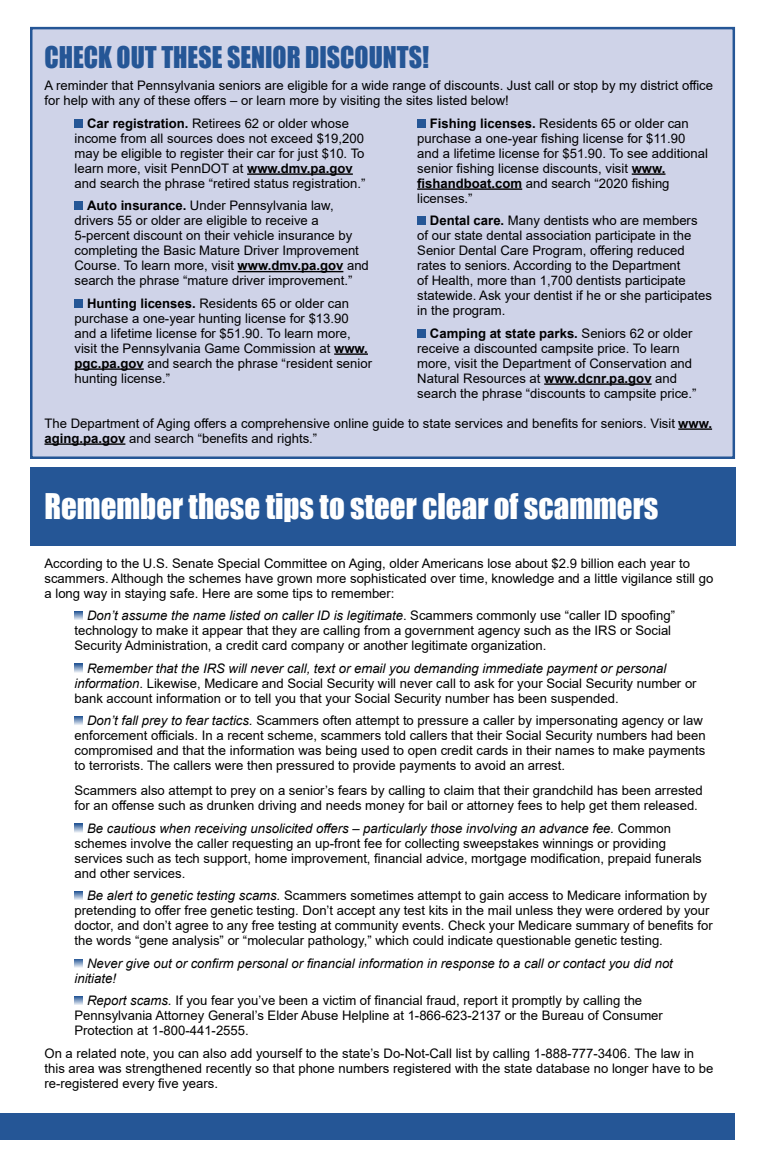
<style>
.page{position:relative;width:765px;height:1170px;background:#fff}
.page>*{position:absolute;margin:0;border:0;box-sizing:border-box;transform-origin:0 0}
.t1{font:32.5px "Impact";color:#fff;scale:.95 1}
.t2{font:27.5px "Impact";color:#255696;scale:.94 1}
.t3{font:13.12px/15px "Arial";color:#000001}
.t4{font:italic 13.12px/15px "Arial";color:#000001}
.s1{font-weight:700}
.s2{font-style:italic}
</style>
<div class="page">
<div style="left:30px;top:27px;width:705px;height:432px;background:#cfd3e8;border:2px solid #255696"></div>
<div style="left:30px;top:468px;width:705px;height:78px;background:#255696"></div>
<div style="left:0;top:1113px;width:735px;height:26px;background:#255696"></div>
<svg style="left:74px;top:611px;width:9px;height:9px"></svg>
<svg style="left:74px;top:664px;width:9px;height:9px"></svg>
<svg style="left:74px;top:716px;width:9px;height:9px"></svg>
<svg style="left:74px;top:824px;width:9px;height:9px"></svg>
<svg style="left:74px;top:891px;width:9px;height:9px"></svg>
<svg style="left:74px;top:959px;width:9px;height:9px"></svg>
<svg style="left:74px;top:996px;width:9px;height:9px"></svg>
<hr style="left:247px;top:173px;width:106px;height:2px;background:#000001">
<hr style="left:238px;top:271px;width:105px;height:1px;background:#000001">
<hr style="left:334px;top:353px;width:34px;height:2px;background:#000001">
<hr style="left:74px;top:368px;width:70px;height:2px;background:#000001">
<div style="left:74px;top:119px;width:9px;height:9px;background:#255696"></div>
<div style="left:74px;top:201px;width:9px;height:9px;background:#255696"></div>
<div style="left:74px;top:299px;width:9px;height:9px;background:#255696"></div>
<hr style="left:632px;top:173px;width:34px;height:2px;background:#000001">
<hr style="left:417px;top:188px;width:105px;height:2px;background:#000001">
<hr style="left:544px;top:383px;width:108px;height:2px;background:#000001">
<div style="left:417px;top:119px;width:9px;height:9px;background:#255696"></div>
<div style="left:417px;top:216px;width:9px;height:9px;background:#255696"></div>
<div style="left:417px;top:329px;width:9px;height:9px;background:#255696"></div>
<hr style="left:678px;top:428px;width:34px;height:2px;background:#000001">
<hr style="left:44px;top:443px;width:81px;height:2px;background:#000001">
<h2 class="t2" style="left:44px;top:36px;width:411px">CHECK OUT THESE SENIOR DISCOUNTS!</h2>
<p class="t3" style="left:44px;top:78px;width:670px">A reminder that Pennsylvania seniors are eligible for a wide range of discounts. Just call or stop by my district office for help with any of these offers – or learn more by visiting the sites listed below!</p>
<p class="t3" style="left:74px;top:116px;width:293px;text-indent:13px"><span class="s1">Car registration.</span> Retirees 62 or older whose income from all sources does not exceed $19,200 may be eligible to register their car for just $10. To learn more, visit PennDOT at <span class="s1">www.dmv.pa.gov </span>and search the phrase “retired status registration.”</p>
<p class="t3" style="left:74px;top:198px;width:296px;text-indent:13px"><span class="s1">Auto insurance.</span> Under Pennsylvania law, drivers 55 or older are eligible to receive a 5-percent discount on their vehicle insurance by completing the Basic Mature Driver Improvement Course. To learn more, visit <span class="s1">www.dmv.pa.gov</span> and search the phrase “mature driver improvement.”</p>
<p class="t3" style="left:74px;top:296px;width:299px;text-indent:13px"><span class="s1">Hunting licenses.</span> Residents 65 or older can purchase a one-year hunting license for $13.90 and a lifetime license for $51.90. To learn more, visit the Pennsylvania Game Commission at <span class="s1">www. pgc.pa.gov</span> and search the phrase “resident senior hunting license.”</p>
<p class="t3" style="left:417px;top:116px;width:292px;text-indent:13px"><span class="s1">Fishing licenses.</span> Residents 65 or older can purchase a one-year fishing license for $11.90 and a lifetime license for $51.90. To see additional senior fishing license discounts, visit <span class="s1">www. fishandboat.com</span> and search “2020 fishing licenses.”</p>
<p class="t3" style="left:417px;top:213px;width:296px;text-indent:13px"><span class="s1">Dental care.</span> Many dentists who are members<br>of our state dental association participate in the Senior Dental Care Program, offering reduced rates to seniors. According to the Department<br>of Health, more than 1,700 dentists participate statewide. Ask your dentist if he or she participates in the program.</p>
<p class="t3" style="left:417px;top:326px;width:281px;text-indent:13px"><span class="s1">Camping at state parks.</span> Seniors 62 or older receive a discounted campsite price. To learn more, visit the Department of Conservation and Natural Resources at <span class="s1">www.dcnr.pa.gov</span> and search the phrase “discounts to campsite price.”</p>
<p class="t3" style="left:44px;top:416px;width:669px">The Department of Aging offers a comprehensive online guide to state services and benefits for seniors. Visit <span class="s1">www. aging.pa.gov</span> and search “benefits and rights.”</p>
<h1 class="t1" style="left:44px;top:481px;width:648px">Remember these tips to steer clear of scammers</h1>
<p class="t3" style="left:44px;top:555px;width:670px">According to the U.S. Senate Special Committee on Aging, older Americans lose about $2.9 billion each year to scammers. Although the schemes have grown more sophisticated over time, knowledge and a little vigilance still go a long way in staying safe. Here are some tips to remember:</p>
<p class="t3" style="left:74px;top:608px;width:602px;text-indent:13px"><span class="s2">Don’t assume the name listed on caller ID is legitimate</span>. Scammers commonly use “caller ID spoofing” technology to make it appear that they are calling from a government agency such as the IRS or Social<br>Security Administration, a credit card company or another legitimate organization.</p>
<p class="t3" style="left:74px;top:660px;width:624px;text-indent:13px"><span class="s2">Remember that the IRS will never call, text or email you demanding immediate payment or personal information</span>. Likewise, Medicare and Social Security will never call to ask for your Social Security number or bank account information or to tell you that your Social Security number has been suspended.</p>
<p class="t3" style="left:74px;top:713px;width:633px;text-indent:13px"><span class="s2">Don’t fall prey to fear tactics.</span> Scammers often attempt to pressure a caller by impersonating agency or law enforcement officials. In a recent scheme, scammers told callers that their Social Security numbers had been compromised and that the information was being used to open credit cards in their names to make payments to terrorists. The callers were then pressured to provide payments to avoid an arrest.</p>
<p class="t3" style="left:74px;top:783px;width:630px">Scammers also attempt to prey on a senior’s fears by calling to claim that their grandchild has been arrested for an offense such as drunken driving and needs money for bail or attorney fees to help get them released.</p>
<p class="t3" style="left:74px;top:820px;width:629px;text-indent:13px"><span class="s2">Be cautious when receiving unsolicited offers – particularly those involving an advance fee.</span> Common schemes involve the caller requesting an up-front fee for collecting sweepstakes winnings or providing services such as tech support, home improvement, financial advice, mortgage modification, prepaid funerals and other services.</p>
<p class="t3" style="left:74px;top:888px;width:640px;text-indent:13px"><span class="s2">Be alert to genetic testing scams.</span> Scammers sometimes attempt to gain access to Medicare information by pretending to offer free genetic testing. Don’t accept any test kits in the mail unless they were ordered by your doctor, and don’t agree to any free testing at community events. Check your Medicare summary of benefits for the words “gene analysis” or “molecular pathology,” which could indicate questionable genetic testing.</p>
<p class="t4" style="left:74px;top:956px;width:600px;text-indent:13px">Never give out or confirm personal or financial information in response to a call or contact you did not initiate!</p>
<p class="t3" style="left:74px;top:993px;width:590px;text-indent:13px"><span class="s2">Report scams.</span> If you fear you’ve been a victim of financial fraud, report it promptly by calling the<br>Pennsylvania Attorney General’s Elder Abuse Helpline at 1-866-623-2137 or the Bureau of Consumer<br>Protection at 1-800-441-2555.</p>
<p class="t3" style="left:44px;top:1045px;width:671px">On a related note, you can also add yourself to the state’s Do-Not-Call list by calling 1-888-777-3406. The law in this area was strengthened recently so that phone numbers registered with the state database no longer have to be re-registered every five years.</p>
</div>
